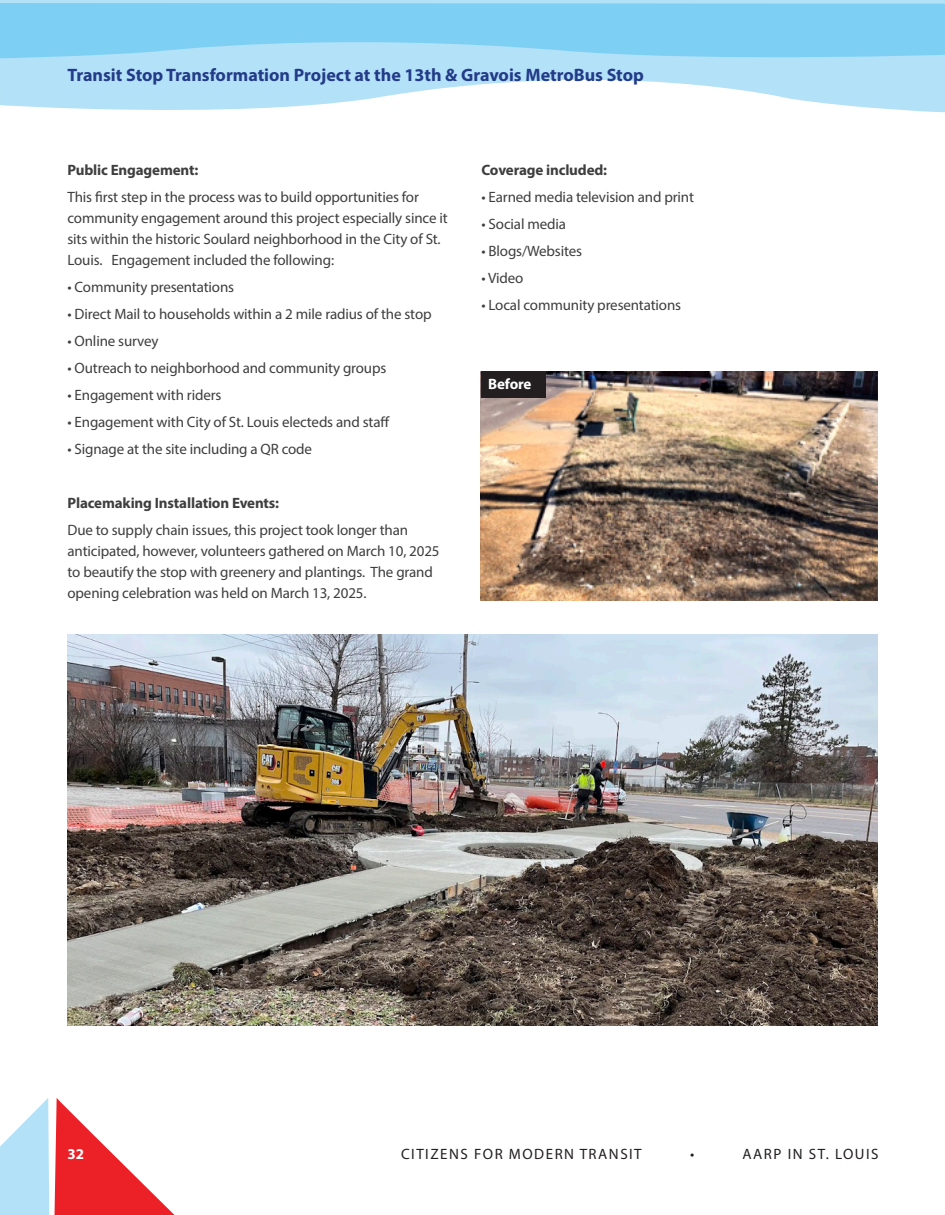
<style>
.page{position:relative;width:945px;height:1215px;background:#fff}
.page>*{position:absolute;margin:0;border:0;box-sizing:border-box;transform-origin:0 0}
.t1{font:700 18px "Myriad Pro";color:#233b88}
.t2{font:15px/21px "Myriad Pro";letter-spacing:-.01em;color:#3e3e3f}
.t3{font:700 15px "Myriad Pro";letter-spacing:-.01em;color:#3e3e3f}
.t4{font:15px "Myriad Pro";letter-spacing:.1em;color:#231f20}
.t5{font:700 15px "Myriad Pro";letter-spacing:-.01em;color:#fff}
</style>
<div class="page">
<svg style="left:0;top:1098px;width:175px;height:117px"></svg>
<svg style="left:0;top:0;width:945px;height:113px;fill:#b3e1f8"></svg>
<svg style="left:0;top:3px;width:945px;height:59px;background:#87d3f4"></svg>
<img style="left:481px;top:371px;width:397px;height:230px">
<div style="left:481px;top:371px;width:65px;height:27px;background:#231f20"></div>
<img style="left:68px;top:634px;width:810px;height:392px">
<p class="t1" style="left:68px;top:63px;width:578px">Transit Stop Transformation Project at the 13th &amp; Gravois MetroBus Stop</p>
<p class="t3" style="left:68px;top:160px;width:132px">Public Engagement:</p>
<p class="t2" style="left:68px;top:186px;width:382px">This first step in the process was to build opportunities for community engagement around this project especially since it sits within the historic Soulard neighborhood in the City of St.<br>Louis. Engagement included the following:</p>
<p class="t2" style="left:68px;top:276px;width:168px">• Community presentations</p>
<p class="t2" style="left:68px;top:303px;width:366px">• Direct Mail to households within a 2 mile radius of the stop</p>
<p class="t2" style="left:68px;top:330px;width:93px">• Online survey</p>
<p class="t2" style="left:68px;top:357px;width:320px">• Outreach to neighborhood and community groups</p>
<p class="t2" style="left:68px;top:384px;width:155px">• Engagement with riders</p>
<p class="t2" style="left:68px;top:411px;width:324px">• Engagement with City of St. Louis electeds and staff</p>
<p class="t2" style="left:68px;top:438px;width:246px">• Signage at the site including a QR code</p>
<p class="t3" style="left:68px;top:493px;width:213px">Placemaking Installation Events:</p>
<p class="t2" style="left:68px;top:519px;width:374px">Due to supply chain issues, this project took longer than anticipated, however, volunteers gathered on March 10, 2025 to beautify the stop with greenery and plantings. The grand opening celebration was held on March 13, 2025.</p>
<p class="t3" style="left:482px;top:160px;width:127px">Coverage included:</p>
<p class="t2" style="left:482px;top:186px;width:214px">• Earned media television and print</p>
<p class="t2" style="left:482px;top:213px;width:86px">• Social media</p>
<p class="t2" style="left:482px;top:240px;width:102px">• Blogs/Websites</p>
<p class="t2" style="left:482px;top:267px;width:43px">• Video</p>
<p class="t2" style="left:482px;top:294px;width:201px">• Local community presentations</p>
<p class="t5" style="left:488px;top:374px;width:45px">Before</p>
<p class="t5" style="left:68px;top:1144px;width:18px">32</p>
<p class="t4" style="left:401px;top:1144px;width:242px">CITIZENS FOR MODERN TRANSIT</p>
<p class="t4" style="left:690px;top:1144px;width:6px">•</p>
<p class="t4" style="left:743px;top:1144px;width:137px">AARP IN ST. LOUIS</p>
</div>
